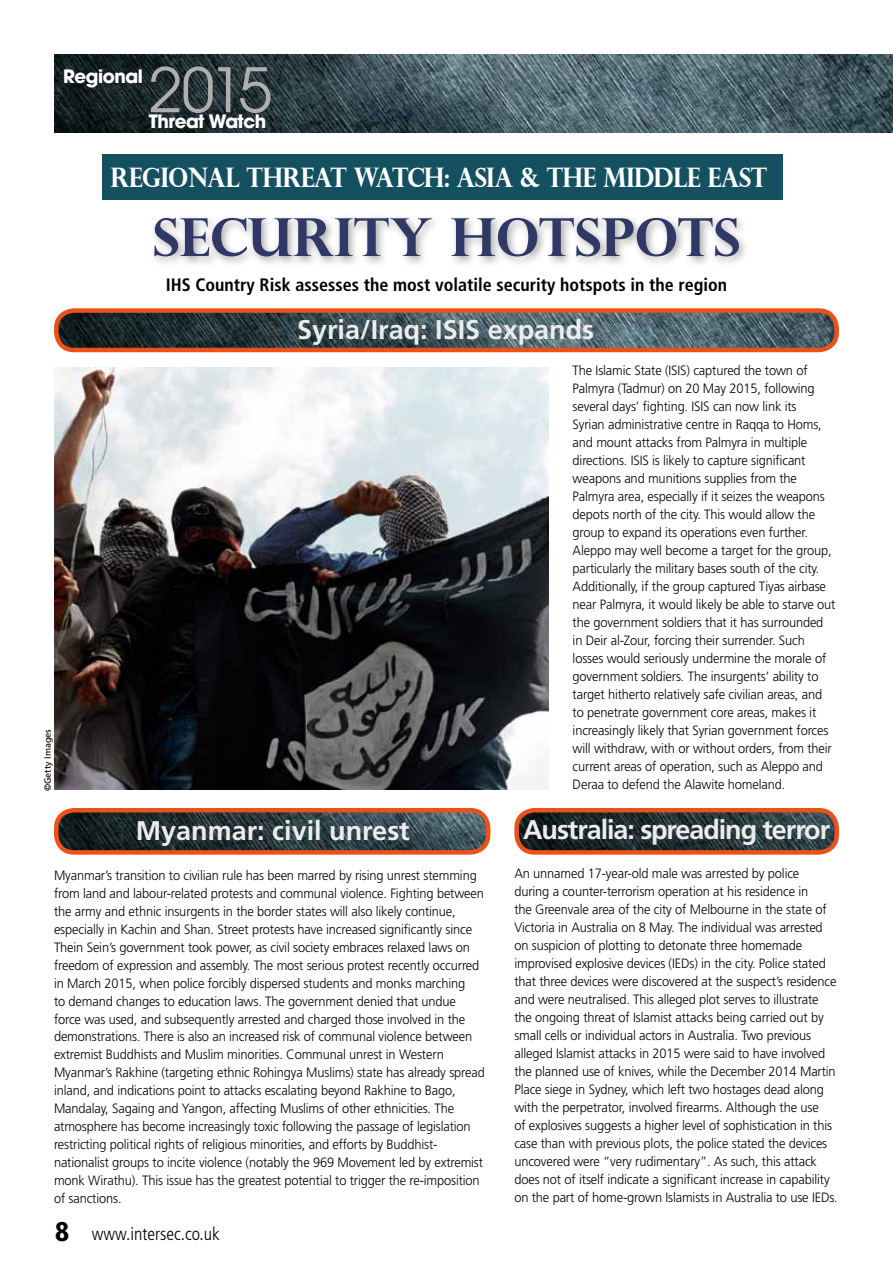
<style>
.page{position:relative;width:893px;height:1263px;background:#fff}
.page>*{position:absolute;margin:0;border:0;box-sizing:border-box;transform-origin:0 0}
.t1{font:67.5px "Avant Garde Gothic Itc T";color:#afafb0}
.t2{font:700 52.5px "Perpetua Titling";color:#303966}
.t3{font:700 27px "Frutiger";color:#ececec}
.t4{font:700 27px "Frutiger";letter-spacing:-.04em;color:#ececec}
.t5{font:700 26.85px "Perpetua Titling";letter-spacing:-.03em;color:#fff;scale:.89 1}
.t6{font:700 20.4px "Avant Garde Gothic Itc T";letter-spacing:-.02em;color:#fff}
.t7{font:700 condensed 18px "Frutiger";color:#000}
.t8{font:300 condensed 18px "Frutiger";color:#000}
.t9{font:300 13.5px/18px "Frutiger";letter-spacing:-.01em;color:#000;scale:.95 1}
.t10{font:9px "Frutiger";color:#000}
.s1{font-weight:900;font-size:27px}
</style>
<div class="page">
<img style="left:59px;top:810px;width:429px;height:40px">
<div style="left:54px;top:808px;width:436px;height:47px;border:4px solid #eb5119;border-radius:18px"></div>
<img style="left:519px;top:813px;width:315px;height:37px">
<div style="left:514px;top:808px;width:325px;height:47px;border:4px solid #eb5119;border-radius:18px"></div>
<img style="left:59px;top:313px;width:775px;height:37px">
<div style="left:54px;top:308px;width:785px;height:44px;border:4px solid #eb5119;border-radius:18px"></div>
<img style="left:54px;top:367px;width:495px;height:422px">
<img style="left:54px;top:54px;width:838px;height:79px">
<div style="left:102px;top:154px;width:680px;height:46px;background:#155061"></div>
<div style="left:149px;top:213px;width:600px;height:54px;background:#000;opacity:.35"></div>
<h1 class="t1" style="left:149px;top:50px;width:125px">2015</h1>
<h3 class="t6" style="left:149px;top:108px;width:119px">Threat Watch</h3>
<h3 class="t6" style="left:63px;top:63px;width:81px">Regional</h3>
<h3 class="t5" style="left:111px;top:167px;width:739px">REGIONAL THREAT WATCH: ASIA &amp; THE MIDDLE EAST</h3>
<h2 class="t2" style="left:153px;top:217px;width:589px">SECURITY HOTSPOTS</h2>
<h3 class="t7" style="left:166px;top:274px;width:563px">IHS Country Risk assesses the most volatile security hotspots in the region</h3>
<p class="t10" style="left:43px;top:791px;width:64px;rotate:-90deg">©Getty Images</p>
<h3 class="t3" style="left:297px;top:314px;width:299px">Syria/Iraq: ISIS expands</h3>
<p class="t9" style="left:573px;top:361px;width:278px">The Islamic State (ISIS) captured the town of Palmyra (Tadmur) on 20 May 2015, following several days’ fighting. ISIS can now link its<br>Syrian administrative centre in Raqqa to Homs, and mount attacks from Palmyra in multiple directions. ISIS is likely to capture significant weapons and munitions supplies from the Palmyra area, especially if it seizes the weapons depots north of the city. This would allow the group to expand its operations even further.<br>Aleppo may well become a target for the group, particularly the military bases south of the city.<br>Additionally, if the group captured Tiyas airbase near Palmyra, it would likely be able to starve out the government soldiers that it has surrounded in Deir al-Zour, forcing their surrender. Such losses would seriously undermine the morale of government soldiers. The insurgents’ ability to target hitherto relatively safe civilian areas, and to penetrate government core areas, makes it increasingly likely that Syrian government forces will withdraw, with or without orders, from their current areas of operation, such as Aleppo and Deraa to defend the Alawite homeland.</p>
<h3 class="t3" style="left:136px;top:815px;width:276px">Myanmar: civil unrest</h3>
<p class="t9" style="left:54px;top:866px;width:455px">Myanmar’s transition to civilian rule has been marred by rising unrest stemming from land and labour-related protests and communal violence. Fighting between the army and ethnic insurgents in the border states will also likely continue, especially in Kachin and Shan. Street protests have increased significantly since Thein Sein’s government took power, as civil society embraces relaxed laws on freedom of expression and assembly. The most serious protest recently occurred in March 2015, when police forcibly dispersed students and monks marching<br>to demand changes to education laws. The government denied that undue force was used, and subsequently arrested and charged those involved in the demonstrations. There is also an increased risk of communal violence between extremist Buddhists and Muslim minorities. Communal unrest in Western Myanmar’s Rakhine (targeting ethnic Rohingya Muslims) state has already spread inland, and indications point to attacks escalating beyond Rakhine to Bago, Mandalay, Sagaing and Yangon, affecting Muslims of other ethnicities. The atmosphere has become increasingly toxic following the passage of legislation restricting political rights of religious minorities, and efforts by Buddhist&shy;nationalist groups to incite violence (notably the 969 Movement led by extremist monk Wirathu). This issue has the greatest potential to trigger the re-imposition of sanctions.</p>
<h3 class="t8" style="left:55px;top:1223px;width:166px"><span class="s1">8</span> www.intersec.co.uk</h3>
<h3 class="t4" style="left:523px;top:814px;width:309px">Australia: spreading terror</h3>
<p class="t9" style="left:514px;top:864px;width:342px">An unnamed 17-year-old male was arrested by police<br>during a counter-terrorism operation at his residence in<br>the Greenvale area of the city of Melbourne in the state of Victoria in Australia on 8 May. The individual was arrested on suspicion of plotting to detonate three homemade improvised explosive devices (IEDs) in the city. Police stated that three devices were discovered at the suspect’s residence and were neutralised. This alleged plot serves to illustrate the ongoing threat of Islamist attacks being carried out by small cells or individual actors in Australia. Two previous alleged Islamist attacks in 2015 were said to have involved the planned use of knives, while the December 2014 Martin Place siege in Sydney, which left two hostages dead along with the perpetrator, involved firearms. Although the use<br>of explosives suggests a higher level of sophistication in this case than with previous plots, the police stated the devices uncovered were “very rudimentary”. As such, this attack does not of itself indicate a significant increase in capability on the part of home-grown Islamists in Australia to use IEDs.</p>
</div>
